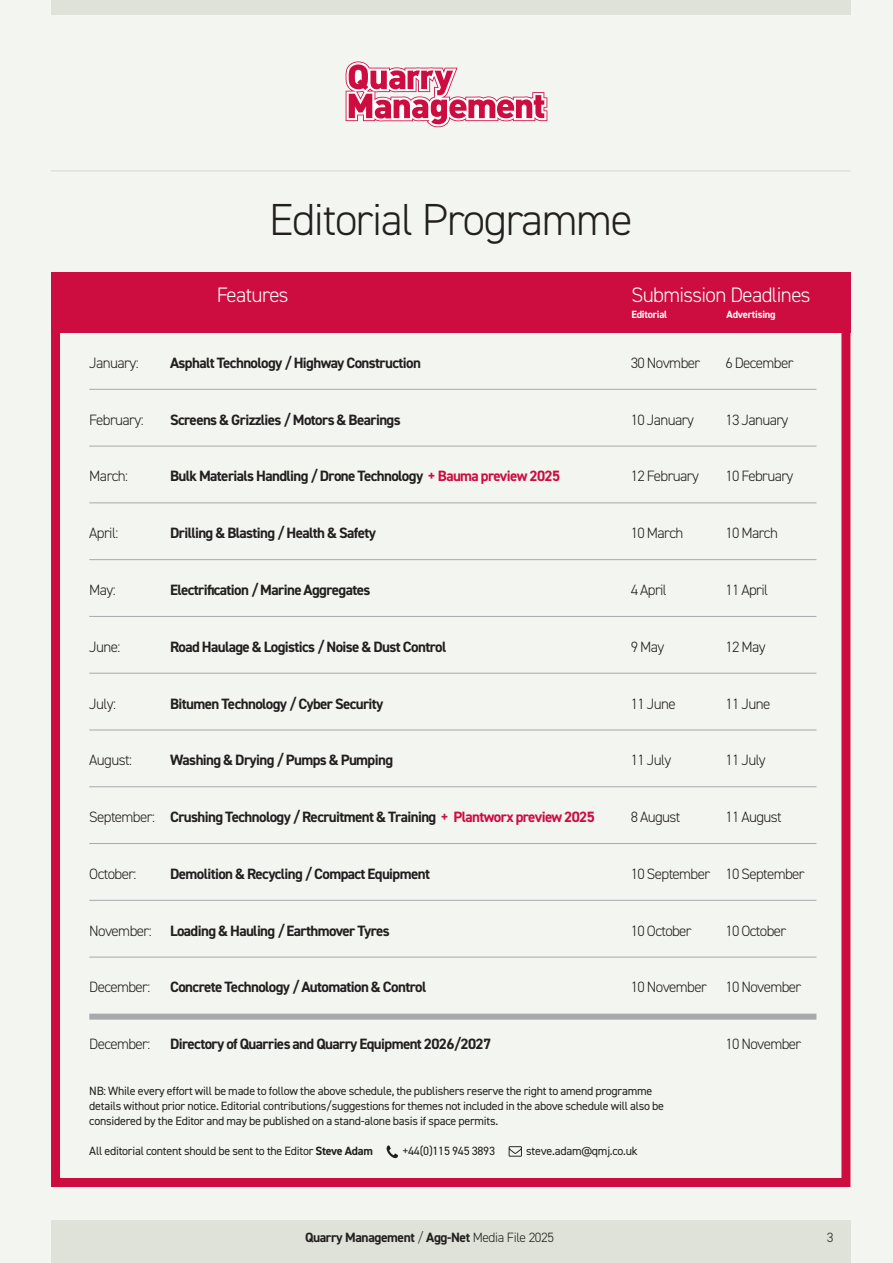
<style>
.page{position:relative;width:893px;height:1263px;background:#f3f5f0}
.page>*{position:absolute;margin:0;border:0;box-sizing:border-box;transform-origin:0 0}
.t1{font:300 45px "DIN2014";letter-spacing:-.03em;color:#231f20}
.t2{font:300 21px "DIN2014";letter-spacing:-.03em;color:#fff}
.t3{font:700 15px "DIN2014";letter-spacing:-.04em;color:#231f20}
.t4{font:300 15px "DIN2014";letter-spacing:-.04em;color:#231f20}
.t5{font:700 13.5px "DIN2014";letter-spacing:-.03em;color:#231f20}
.t6{font:300 13.5px "DIN2014";color:#231f20}
.t7{font:12px/15px "DIN2014";letter-spacing:-.02em;color:#231f20}
.t8{font:700 10.5px "DIN2014";letter-spacing:-.02em;color:#fff}
.s1{color:#cd0d40}
.s2{font-weight:300}
.s3{font-weight:700}
</style>
<div class="page">
<div style="left:51px;top:0;width:799px;height:15px;background:#dee2d9"></div>
<div style="left:51px;top:1220px;width:799px;height:43px;background:#dee2d9"></div>
<hr style="left:51px;top:170px;width:799px;height:2px;background:#dee2d9">
<div style="left:51px;top:272px;width:799px;height:915px;border:9px solid #cd0d40"></div>
<hr style="left:89px;top:389px;width:727px;height:1px;background:#a8a9ad">
<hr style="left:89px;top:446px;width:727px;height:1px;background:#a8a9ad">
<hr style="left:89px;top:503px;width:727px;height:1px;background:#a8a9ad">
<hr style="left:89px;top:559px;width:727px;height:1px;background:#a8a9ad">
<hr style="left:89px;top:616px;width:727px;height:1px;background:#a8a9ad">
<hr style="left:89px;top:673px;width:727px;height:1px;background:#a8a9ad">
<hr style="left:89px;top:730px;width:727px;height:1px;background:#a8a9ad">
<hr style="left:89px;top:786px;width:727px;height:1px;background:#a8a9ad">
<hr style="left:89px;top:843px;width:727px;height:1px;background:#a8a9ad">
<hr style="left:89px;top:900px;width:727px;height:1px;background:#a8a9ad">
<hr style="left:89px;top:957px;width:727px;height:1px;background:#a8a9ad">
<div style="left:89px;top:1014px;width:727px;height:6px;background:#a8a9ad"></div>
<div style="left:51px;top:272px;width:799px;height:61px;background:#cd0d40"></div>
<svg style="left:387px;top:1145px;width:11px;height:13px"></svg>
<svg style="left:509px;top:1146px;width:13px;height:11px"></svg>
<svg style="left:346px;top:61px;width:201px;height:66px"></svg>
<h1 class="t1" style="left:269px;top:192px;width:365px">Editorial Programme</h1>
<h2 class="t2" style="left:217px;top:282px;width:73px">Features</h2>
<h2 class="t2" style="left:631px;top:282px;width:181px">Submission Deadlines</h2>
<p class="t8" style="left:631px;top:307px;width:37px">Editorial</p>
<p class="t8" style="left:727px;top:307px;width:51px">Advertising</p>
<p class="t4" style="left:89px;top:353px;width:51px">January:</p>
<p class="t3" style="left:170px;top:353px;width:252px">Asphalt Technology / Highway Construction</p>
<p class="t4" style="left:631px;top:353px;width:71px">30 Novmber</p>
<p class="t4" style="left:725px;top:353px;width:70px">6 December</p>
<p class="t4" style="left:89px;top:410px;width:56px">February:</p>
<p class="t3" style="left:170px;top:409px;width:232px">Screens &amp; Grizzlies / Motors &amp; Bearings</p>
<p class="t4" style="left:631px;top:410px;width:65px">10 January</p>
<p class="t4" style="left:725px;top:410px;width:65px">13 January</p>
<p class="t4" style="left:89px;top:467px;width:40px">March:</p>
<p class="t3" style="left:170px;top:466px;width:391px">Bulk Materials Handling / Drone Technology <span class="s1">+ Bauma preview 2025</span></p>
<p class="t4" style="left:631px;top:467px;width:70px">12 February</p>
<p class="t4" style="left:725px;top:467px;width:70px">10 February</p>
<p class="t4" style="left:89px;top:524px;width:31px">April:</p>
<p class="t3" style="left:170px;top:523px;width:207px">Drilling &amp; Blasting / Health &amp; Safety</p>
<p class="t4" style="left:631px;top:524px;width:54px">10 March</p>
<p class="t4" style="left:725px;top:524px;width:54px">10 March</p>
<p class="t4" style="left:89px;top:581px;width:28px">May:</p>
<p class="t3" style="left:170px;top:580px;width:202px">Electrification / Marine Aggregates</p>
<p class="t4" style="left:631px;top:581px;width:38px">4 April</p>
<p class="t4" style="left:725px;top:581px;width:44px">11 April</p>
<p class="t4" style="left:89px;top:637px;width:33px">June:</p>
<p class="t3" style="left:170px;top:637px;width:278px">Road Haulage &amp; Logistics / Noise &amp; Dust Control</p>
<p class="t4" style="left:631px;top:637px;width:35px">9 May</p>
<p class="t4" style="left:725px;top:637px;width:42px">12 May</p>
<p class="t4" style="left:89px;top:694px;width:28px">July:</p>
<p class="t3" style="left:170px;top:693px;width:215px">Bitumen Technology / Cyber Security</p>
<p class="t4" style="left:631px;top:694px;width:46px">11 June</p>
<p class="t4" style="left:725px;top:694px;width:46px">11 June</p>
<p class="t4" style="left:89px;top:751px;width:44px">August:</p>
<p class="t3" style="left:170px;top:750px;width:225px">Washing &amp; Drying / Pumps &amp; Pumping</p>
<p class="t4" style="left:631px;top:751px;width:42px">11 July</p>
<p class="t4" style="left:725px;top:751px;width:42px">11 July</p>
<p class="t3" style="left:89px;top:807px;width:507px"><span class="s2">September:</span> Crushing Technology / Recruitment &amp; Training <span class="s1">+ Plantworx preview 2025</span></p>
<p class="t4" style="left:631px;top:808px;width:51px">8 August</p>
<p class="t4" style="left:725px;top:808px;width:58px">11 August</p>
<p class="t4" style="left:89px;top:864px;width:49px">October:</p>
<p class="t3" style="left:170px;top:864px;width:261px">Demolition &amp; Recycling / Compact Equipment</p>
<p class="t4" style="left:631px;top:864px;width:175px">10 September 10 September</p>
<p class="t3" style="left:89px;top:920px;width:302px"><span class="s2">November:</span> Loading &amp; Hauling / Earthmover Tyres</p>
<p class="t4" style="left:631px;top:921px;width:62px">10 October</p>
<p class="t4" style="left:725px;top:921px;width:62px">10 October</p>
<p class="t4" style="left:89px;top:978px;width:63px">December:</p>
<p class="t3" style="left:170px;top:977px;width:258px">Concrete Technology / Automation &amp; Control</p>
<p class="t4" style="left:631px;top:978px;width:172px">10 November 10 November</p>
<p class="t4" style="left:89px;top:1035px;width:63px">December:</p>
<p class="t3" style="left:170px;top:1034px;width:323px">Directory of Quarries and Quarry Equipment 2026/2027</p>
<p class="t4" style="left:725px;top:1035px;width:78px">10 November</p>
<p class="t7" style="left:89px;top:1083px;width:576px">NB: While every effort will be made to follow the above schedule, the publishers reserve the right to amend programme details without prior notice. Editorial contributions/suggestions for themes not included in the above schedule will also be considered by the Editor and may be published on a stand-alone basis if space permits.</p>
<p class="t7" style="left:89px;top:1143px;width:285px">All editorial content should be sent to the Editor <span class="s3">Steve Adam</span></p>
<p class="t7" style="left:402px;top:1143px;width:94px">+44(0)115 945 3893</p>
<p class="t7" style="left:526px;top:1143px;width:113px">steve.adam@qmj.co.uk</p>
<p class="t5" style="left:305px;top:1229px;width:250px">Quarry Management <span class="s2">/</span> Agg-Net <span class="s2">Media File 2025</span></p>
<p class="t6" style="left:827px;top:1229px;width:8px">3</p>
</div>
